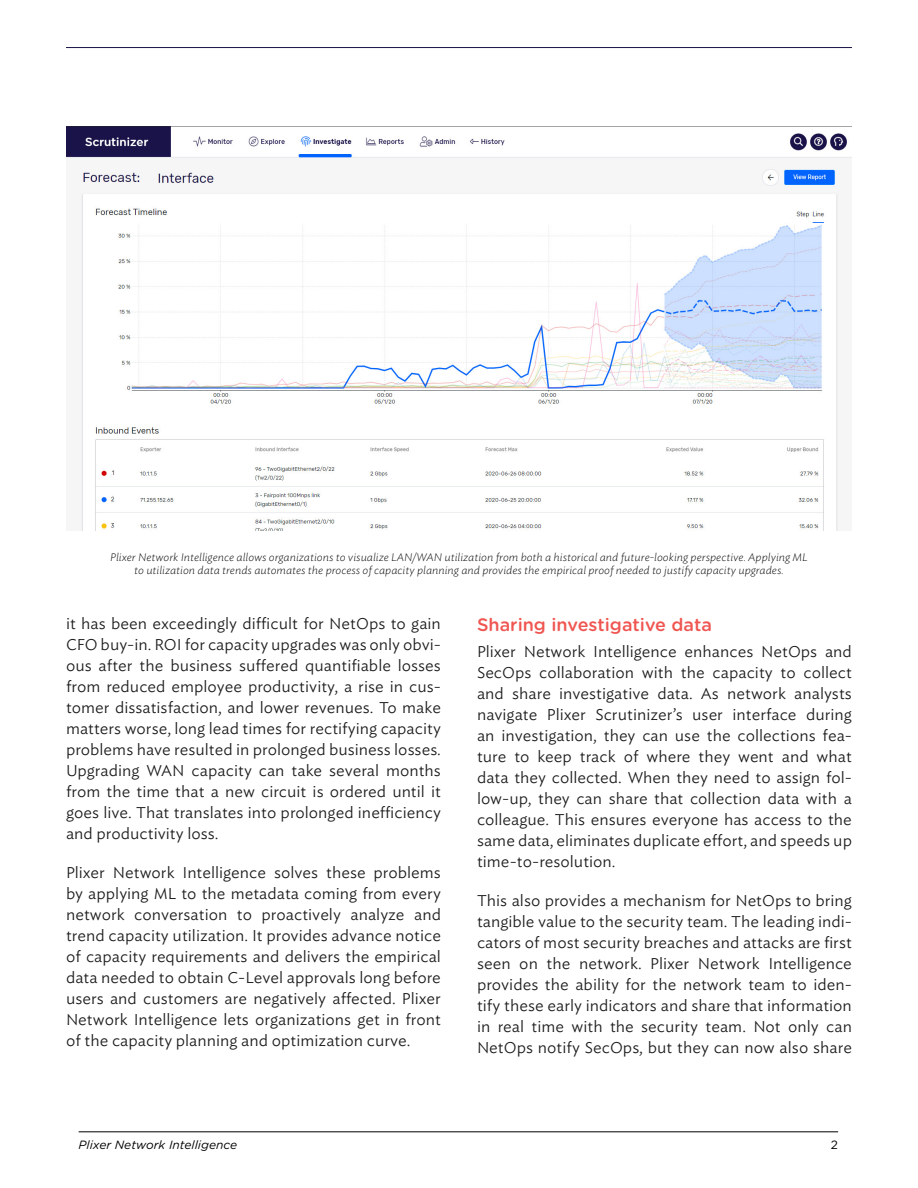
<style>
.page{position:relative;width:918px;height:1188px;background:#fff}
.page>*{position:absolute;margin:0;border:0;box-sizing:border-box;transform-origin:0 0}
.t1{font:500 18px "Gotham Rounded";color:#f05651}
.t2{font:300 15px/21px "Ideal Sans S Sm";color:#1a1a1a;text-align:justify}
.t3{font:italic 12px "Gotham Rounded";color:#000}
.t4{font:12px "Gotham Rounded";color:#000}
.t5{font:italic 200 10.5px/12.6px "Ideal Sans S Sm";color:#000;text-align:center}
</style>
<div class="page">
<img style="left:66px;top:126px;width:786px;height:404px">
<hr style="left:79px;top:1132px;width:759px;height:1px;background:#000">
<hr style="left:66px;top:47px;width:786px;height:1px;background:#191348">
<p class="t5" style="left:110px;top:551px;width:699px">Plixer Network Intelligence allows organizations to visualize LAN/WAN utilization from both a historical and future-looking perspective. Applying ML to utilization data trends automates the process of capacity planning and provides the empirical proof needed to justify capacity upgrades.</p>
<p class="t2" style="left:66px;top:612px;width:377px">it has been exceedingly difficult for NetOps to gain CFO buy-in. ROI for capacity upgrades was only obvi&shy;ous after the business suffered quantifiable losses from reduced employee productivity, a rise in cus&shy;tomer dissatisfaction, and lower revenues. To make matters worse, long lead times for rectifying capacity problems have resulted in prolonged business losses.<br>Upgrading WAN capacity can take several months from the time that a new circuit is ordered until it goes live. That translates into prolonged inefficiency and productivity loss.</p>
<p class="t2" style="left:66px;top:861px;width:377px">Plixer Network Intelligence solves these problems by applying ML to the metadata coming from every network conversation to proactively analyze and trend capacity utilization. It provides advance notice of capacity requirements and delivers the empirical data needed to obtain C-Level approvals long before users and customers are negatively affected. Plixer Network Intelligence lets organizations get in front of the capacity planning and optimization curve.</p>
<p class="t1" style="left:477px;top:612px;width:236px">Sharing investigative data</p>
<p class="t2" style="left:477px;top:640px;width:377px">Plixer Network Intelligence enhances NetOps and SecOps collaboration with the capacity to collect and share investigative data. As network analysts navigate Plixer Scrutinizer’s user interface during an investigation, they can use the collections fea&shy;ture to keep track of where they went and what data they collected. When they need to assign fol&shy;low-up, they can share that collection data with a colleague. This ensures everyone has access to the same data, eliminates duplicate effort, and speeds up time-to-resolution.</p>
<p class="t2" style="left:477px;top:889px;width:377px">This also provides a mechanism for NetOps to bring tangible value to the security team. The leading indi&shy;cators of most security breaches and attacks are first seen on the network. Plixer Network Intelligence provides the ability for the network team to iden&shy;tify these early indicators and share that information in real time with the security team. Not only can NetOps notify SecOps, but they can now also share</p>
<p class="t3" style="left:79px;top:1136px;width:160px">Plixer Network Intelligence</p>
<p class="t4" style="left:831px;top:1136px;width:9px">2</p>
</div>
